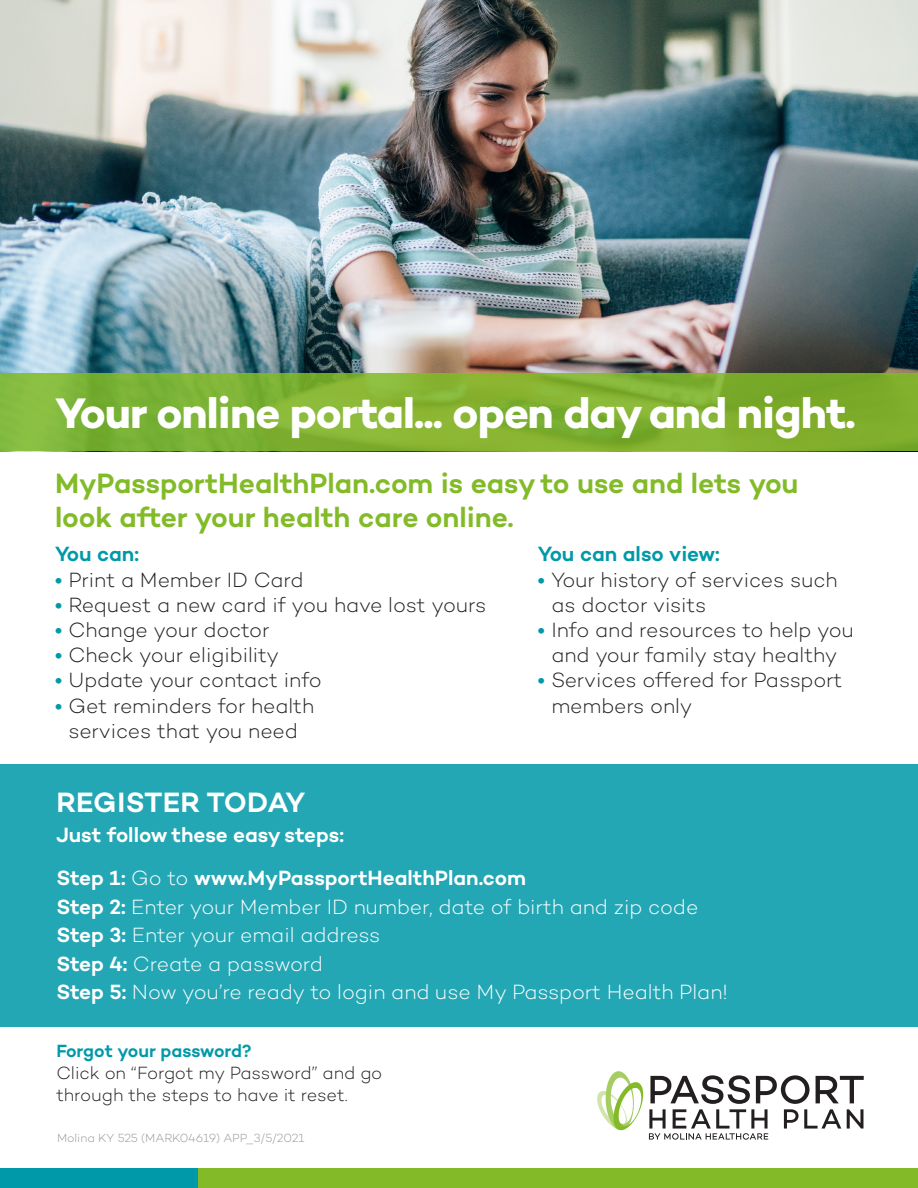
<style>
.page{position:relative;width:918px;height:1188px;background:#fff}
.page>*{position:absolute;margin:0;border:0;box-sizing:border-box;transform-origin:0 0}
.t1{font:700 43.5px "Campton";letter-spacing:-.02em;color:#fff}
.t2{font:600 28.5px/34.2px "Campton";color:#82bb27}
.t3{font:600 28.5px "Campton";color:#fff}
.t4{font:300 21px/25.2px "Campton";letter-spacing:-.01em;color:#231f20;text-align:center}
.t5{font:300 21px "Campton";letter-spacing:-.005em;color:#fff}
.t6{font:600 21px "Campton";color:#fff}
.t7{font:600 21px "Campton";color:#0099a9}
.t8{font:300 18px/21.6px "Campton";letter-spacing:-.01em;color:#231f20}
.t9{font:600 18px "Campton";letter-spacing:-.01em;color:#0099a9}
.t10{font:300 12px "Campton";letter-spacing:-.005em;color:#939598}
.s1{font-weight:600;color:#0099a9}
.s2{font-weight:300}
.s3{font-weight:600}
</style>
<div class="page">
<img style="left:0;top:0;width:918px;height:374px">
<svg style="left:597px;top:1071px;width:267px;height:69px"></svg>
<div style="left:198px;top:1169px;width:720px;height:19px;background:#82bb27"></div>
<div style="left:0;top:1169px;width:198px;height:19px;background:#0099a9"></div>
<svg style="left:0;top:374px;width:918px;height:77px;background:#80b232"></svg>
<div style="left:0;top:764px;width:918px;height:262px;background:#24a7b5"></div>
<p class="t1" style="left:55px;top:386px;width:802px">Your online portal... open day and night.</p>
<p class="t2" style="left:55px;top:465px;width:745px">MyPassportHealthPlan.com is easy to use and lets you look after your health care online.</p>
<p class="t7" style="left:55px;top:541px;width:86px">You can:</p>
<p class="t4" style="left:55px;top:567px;width:250px"><span class="s1">•</span> Print a Member ID Card</p>
<p class="t4" style="left:55px;top:592px;width:433px"><span class="s1">•</span> Request a new card if you have lost yours</p>
<p class="t4" style="left:55px;top:617px;width:216px"><span class="s1">•</span> Change your doctor</p>
<p class="t4" style="left:55px;top:642px;width:225px"><span class="s1">•</span> Check your eligibility</p>
<p class="t4" style="left:55px;top:667px;width:268px"><span class="s1">•</span> Update your contact info</p>
<p class="t4" style="left:55px;top:693px;width:261px"><span class="s1">•</span> Get reminders for health services that you need</p>
<p class="t7" style="left:538px;top:541px;width:184px">You can also view:</p>
<p class="t4" style="left:551px;top:567px;width:288px;text-align:left;text-indent:-14px"><span class="s1">•</span> Your history of services such as doctor visits</p>
<p class="t4" style="left:538px;top:617px;width:318px"><span class="s1">•</span> Info and resources to help you and your family stay healthy</p>
<p class="t4" style="left:551px;top:667px;width:293px;text-align:left;text-indent:-14px"><span class="s1">•</span> Services offered for Passport members only</p>
<p class="t3" style="left:57px;top:784px;width:250px">REGISTER TODAY</p>
<p class="t6" style="left:56px;top:821px;width:289px">Just follow these easy steps:</p>
<p class="t6" style="left:56px;top:865px;width:471px">Step 1: <span class="s2">Go to</span> www.MyPassportHealthPlan.com</p>
<p class="t5" style="left:56px;top:894px;width:644px"><span class="s3">Step 2:</span> Enter your Member ID number, date of birth and zip code</p>
<p class="t5" style="left:56px;top:922px;width:326px"><span class="s3">Step 3:</span> Enter your email address</p>
<p class="t5" style="left:56px;top:951px;width:268px"><span class="s3">Step 4:</span> Create a password</p>
<p class="t5" style="left:56px;top:979px;width:673px"><span class="s3">Step 5:</span> Now you’re ready to login and use My Passport Health Plan!</p>
<p class="t9" style="left:56px;top:1040px;width:197px">Forgot your password?</p>
<p class="t8" style="left:56px;top:1062px;width:328px">Click on “Forgot my Password” and go through the steps to have it reset.</p>
<p class="t10" style="left:57px;top:1131px;width:249px">Molina KY 525 (MARK04619) APP_3/5/2021</p>
</div>
